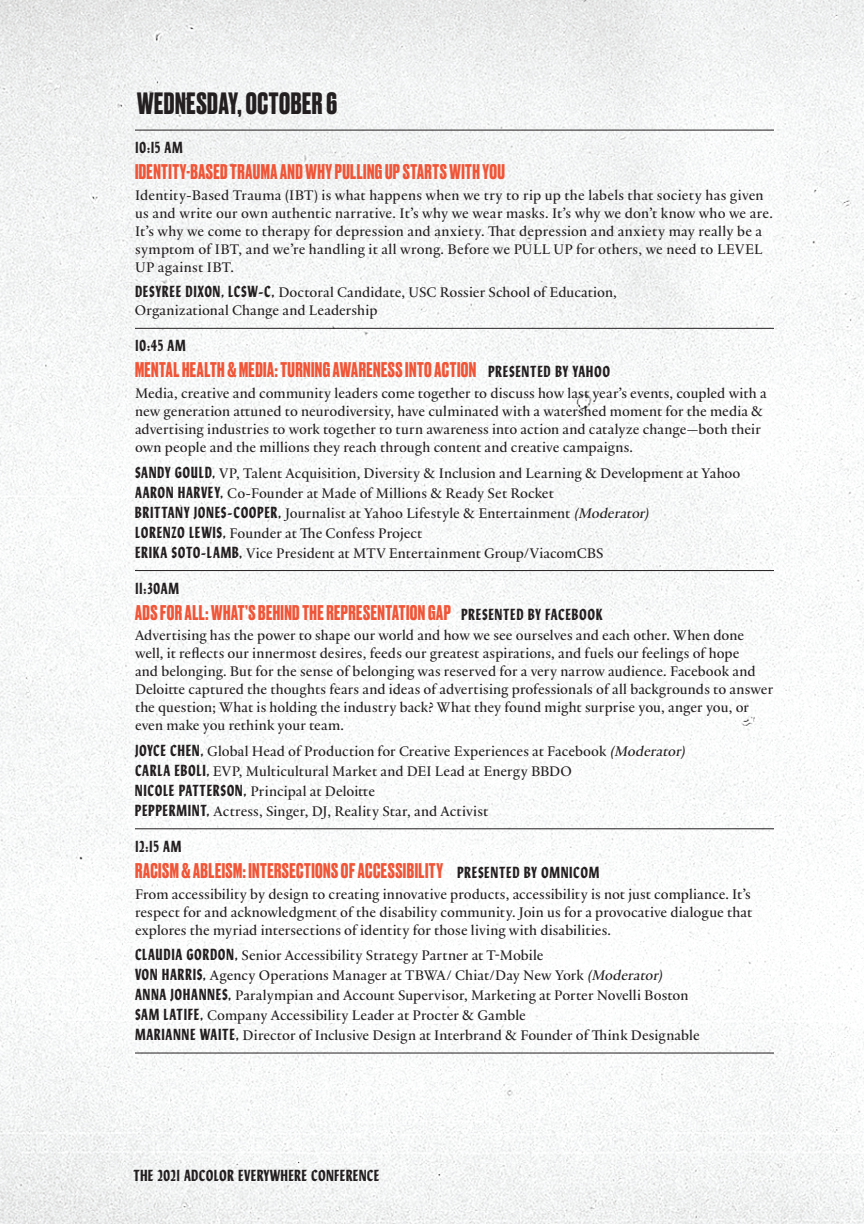
<style>
.page{position:relative;width:864px;height:1224px;background:#fff}
.page>*{position:absolute;margin:0;border:0;box-sizing:border-box;transform-origin:0 0}
.t1{font:700 29px "Druk";letter-spacing:.02em;color:#231f20}
.t2{font:700 20px "Druk";letter-spacing:.025em;color:#f05537}
.t3{font:700 16px "Lydia Condensed";letter-spacing:.015em;color:#231f20}
.t4{font:15px/18px "Practice";letter-spacing:.005em;color:#231f20}
.s1{font-family:"Lydia Condensed";font-weight:700;font-size:16px}
.s2{font-family:"Lydia Condensed";font-size:16px;color:#231f20}
.s3{font-style:italic}
</style>
<div class="page">
<img style="left:0;top:0;width:864px;height:1224px">
<hr style="left:135px;top:130px;width:639px;height:1px;background:#231f20">
<hr style="left:135px;top:328px;width:639px;height:1px;background:#231f20">
<hr style="left:135px;top:570px;width:639px;height:1px;background:#231f20">
<hr style="left:135px;top:828px;width:639px;height:1px;background:#231f20">
<hr style="left:135px;top:1053px;width:639px;height:1px;background:#231f20">
<h1 class="t1" style="left:137px;top:83px;width:202px">WEDNESDAY, OCTOBER 6</h1>
<p class="t3" style="left:135px;top:136px;width:49px">10:15 AM</p>
<h2 class="t2" style="left:135px;top:158px;width:372px">IDENTITY-BASED TRAUMA AND WHY PULLING UP STARTS WITH YOU</h2>
<p class="t4" style="left:135px;top:186px;width:640px">Identity-Based Trauma (IBT) is what happens when we try to rip up the labels that society has given us and write our own authentic narrative. It’s why we wear masks. It’s why we don’t know who we are.<br>It’s why we come to therapy for depression and anxiety. That depression and anxiety may really be a symptom of IBT, and we’re handling it all wrong. Before we PULL UP for others, we need to LEVEL UP against IBT.</p>
<p class="t4" style="left:135px;top:283px;width:483px"><span class="s1">DESYREE DIXON, LCSW-C,</span> Doctoral Candidate, USC Rossier School of Education,<br>Organizational Change and Leadership</p>
<p class="t3" style="left:135px;top:334px;width:52px">10:45 AM</p>
<h2 class="t2" style="left:135px;top:356px;width:477px">MENTAL HEALTH &amp; MEDIA: TURNING AWARENESS INTO ACTION <span class="s2">PRESENTED BY YAHOO</span></h2>
<p class="t4" style="left:135px;top:384px;width:633px">Media, creative and community leaders come together to discuss how last year’s events, coupled with a new generation attuned to neurodiversity, have culminated with a watershed moment for the media &amp; advertising industries to work together to turn awareness into action and catalyze change—both their own people and the millions they reach through content and creative campaigns.</p>
<p class="t4" style="left:135px;top:462px;width:607px;line-height:20px"><span class="s1">SANDY GOULD,</span> VP, Talent Acquisition, Diversity &amp; Inclusion and Learning &amp; Development at Yahoo <span class="s1">AARON HARVEY,</span> Co-Founder at Made of Millions &amp; Ready Set Rocket<br><span class="s1">BRITTANY JONES-COOPER,</span> Journalist at Yahoo Lifestyle &amp; Entertainment <span class="s3">(Moderator)<br></span><span class="s1">LORENZO LEWIS,</span> Founder at The Confess Project<br><span class="s1">ERIKA SOTO-LAMB,</span> Vice President at MTV Entertainment Group/ViacomCBS</p>
<p class="t3" style="left:135px;top:576px;width:46px">11:30AM</p>
<h2 class="t2" style="left:135px;top:598px;width:469px">ADS FOR ALL: WHAT’S BEHIND THE REPRESENTATION GAP <span class="s2">PRESENTED BY FACEBOOK</span></h2>
<p class="t4" style="left:135px;top:626px;width:640px">Advertising has the power to shape our world and how we see ourselves and each other. When done well, it reflects our innermost desires, feeds our greatest aspirations, and fuels our feelings of hope<br>and belonging. But for the sense of belonging was reserved for a very narrow audience. Facebook and Deloitte captured the thoughts fears and ideas of advertising professionals of all backgrounds to answer the question; What is holding the industry back? What they found might surprise you, anger you, or even make you rethink your team.</p>
<p class="t4" style="left:135px;top:741px;width:554px;line-height:20px"><span class="s1">JOYCE CHEN,</span> Global Head of Production for Creative Experiences at Facebook <span class="s3">(Moderator)<br></span><span class="s1">CARLA EBOLI,</span> EVP, Multicultural Market and DEI Lead at Energy BBDO<br><span class="s1">NICOLE PATTERSON,</span> Principal at Deloitte<br><span class="s1">PEPPERMINT,</span> Actress, Singer, DJ, Reality Star, and Activist</p>
<p class="t3" style="left:135px;top:835px;width:48px">12:15 AM</p>
<h2 class="t2" style="left:135px;top:857px;width:466px">RACISM &amp; ABLEISM: INTERSECTIONS OF ACCESSIBILITY <span class="s2">PRESENTED BY OMNICOM</span></h2>
<p class="t4" style="left:135px;top:884px;width:619px;text-align:justify">From accessibility by design to creating innovative products, accessibility is not just compliance. It’s respect for and acknowledgment of the disability community. Join us for a provocative dialogue that explores the myriad intersections of identity for those living with disabilities.</p>
<p class="t4" style="left:135px;top:945px;width:566px;line-height:20px"><span class="s1">CLAUDIA GORDON,</span> Senior Accessibility Strategy Partner at T-Mobile<br><span class="s1">VON HARRIS,</span> Agency Operations Manager at TBWA/ Chiat/Day New York <span class="s3">(Moderator)<br></span><span class="s1">ANNA JOHANNES,</span> Paralympian and Account Supervisor, Marketing at Porter Novelli Boston <span class="s1">SAM LATIFE,</span> Company Accessibility Leader at Procter &amp; Gamble<br><span class="s1">MARIANNE WAITE,</span> Director of Inclusive Design at Interbrand &amp; Founder of Think Designable</p>
<p class="t3" style="left:133px;top:1164px;width:248px">THE 2021 ADCOLOR EVERYWHERE CONFERENCE</p>
</div>
